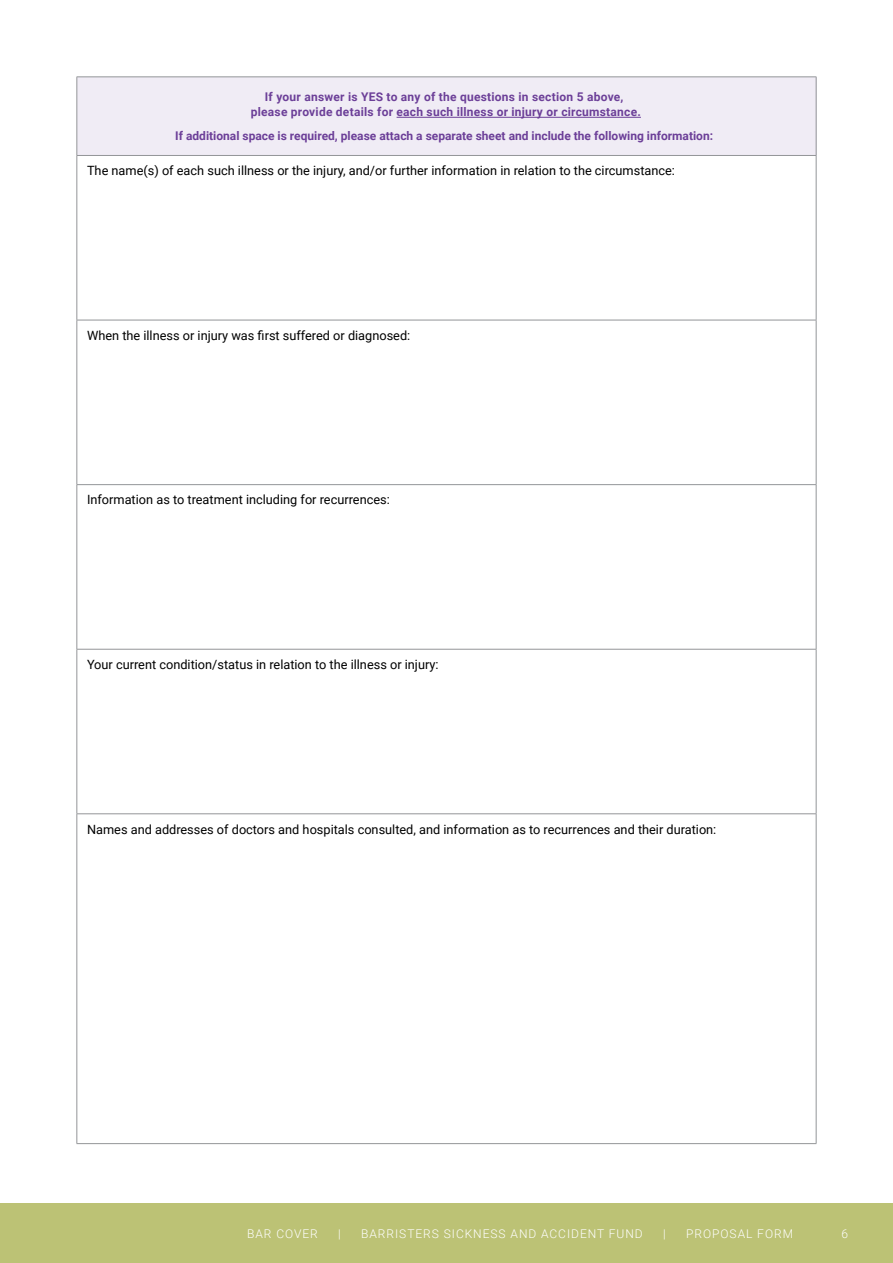
<style>
.page{position:relative;width:893px;height:1263px;background:#fff}
.page>*{position:absolute;margin:0;border:0;box-sizing:border-box;transform-origin:0 0}
.t1{font:12.75px "Roboto";color:#000}
.t2{font:700 12px/15px "Roboto";letter-spacing:.02em;color:#6c3f98;text-align:center}
.t3{font:700 12px "Roboto";color:#6c3f98}
.t4{font:300 12px "Roboto";letter-spacing:.08em;color:#fff}
</style>
<div class="page">
<div style="left:0;top:1203px;width:893px;height:60px;background:#bcc275"></div>
<div style="left:77px;top:77px;width:739px;height:78px;background:#f0ecf5"></div>
<hr style="left:77px;top:77px;width:739px;height:1px;background:#939598">
<hr style="left:77px;top:77px;width:1px;height:78px;background:#939598">
<hr style="left:816px;top:77px;width:1px;height:78px;background:#939598">
<hr style="left:77px;top:155px;width:739px;height:1px;background:#939598">
<hr style="left:77px;top:156px;width:1px;height:164px;background:#939598">
<hr style="left:816px;top:156px;width:1px;height:164px;background:#939598">
<hr style="left:77px;top:320px;width:739px;height:1px;background:#939598">
<hr style="left:77px;top:320px;width:1px;height:164px;background:#939598">
<hr style="left:816px;top:320px;width:1px;height:164px;background:#939598">
<hr style="left:77px;top:484px;width:739px;height:1px;background:#939598">
<hr style="left:77px;top:485px;width:1px;height:164px;background:#939598">
<hr style="left:816px;top:485px;width:1px;height:164px;background:#939598">
<hr style="left:77px;top:649px;width:739px;height:1px;background:#939598">
<hr style="left:77px;top:649px;width:1px;height:164px;background:#939598">
<hr style="left:816px;top:649px;width:1px;height:164px;background:#939598">
<hr style="left:77px;top:813px;width:739px;height:1px;background:#939598">
<hr style="left:77px;top:814px;width:1px;height:329px;background:#939598">
<hr style="left:816px;top:814px;width:1px;height:329px;background:#939598">
<hr style="left:77px;top:1143px;width:739px;height:1px;background:#939598">
<hr style="left:397px;top:117px;width:244px;height:1px;background:#6c3f98">
<p class="t2" style="left:251px;top:89px;width:392px">If your answer is YES to any of the questions in section 5 above, please provide details for each such illness or injury or circumstance.</p>
<p class="t3" style="left:175px;top:127px;width:539px">If additional space is required, please attach a separate sheet and include the following information:</p>
<p class="t1" style="left:87px;top:162px;width:589px">The name(s) of each such illness or the injury, and/or further information in relation to the circumstance:</p>
<p class="t1" style="left:87px;top:326px;width:325px">When the illness or injury was first suffered or diagnosed:</p>
<p class="t1" style="left:87px;top:491px;width:304px">Information as to treatment including for recurrences:</p>
<p class="t1" style="left:87px;top:655px;width:353px">Your current condition/status in relation to the illness or injury:</p>
<p class="t1" style="left:87px;top:820px;width:631px">Names and addresses of doctors and hospitals consulted, and information as to recurrences and their duration:</p>
<p class="t4" style="left:247px;top:1225px;width:72px">BAR COVER</p>
<p class="t4" style="left:338px;top:1225px;width:4px">|</p>
<p class="t4" style="left:361px;top:1225px;width:283px">BARRISTERS SICKNESS AND ACCIDENT FUND</p>
<p class="t4" style="left:663px;top:1225px;width:4px">|</p>
<p class="t4" style="left:686px;top:1225px;width:108px">PROPOSAL FORM</p>
<p class="t4" style="left:841px;top:1225px;width:8px">6</p>
</div>
